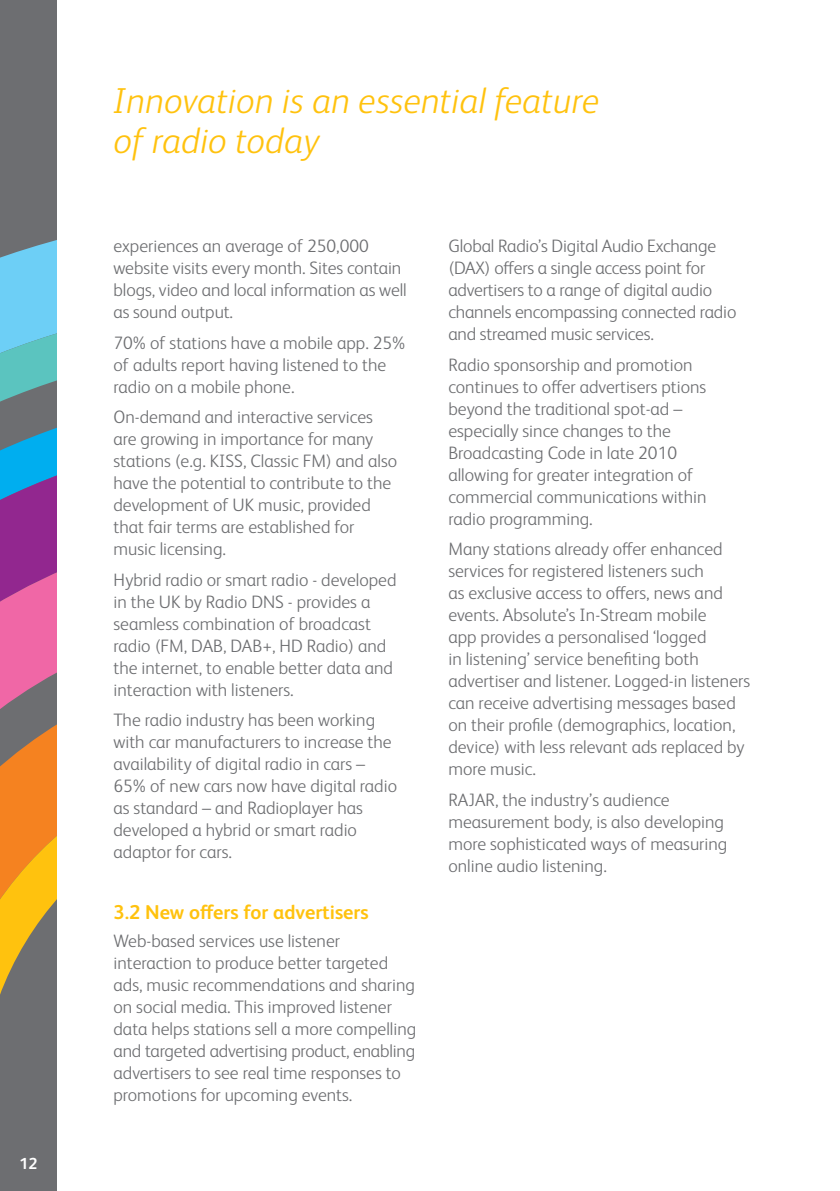
<style>
.page{position:relative;width:840px;height:1191px;background:#fff}
.page>*{position:absolute;margin:0;border:0;box-sizing:border-box;transform-origin:0 0}
.t1{font:italic 300 36px/40px "FS Albert Pro";color:#ffc20e}
.t2{font:700 20px "FS Albert Pro";color:#ffc20e}
.t3{font:300 18px/22px "FS Albert Pro";color:#6d6e71}
.t4{font:700 16px "FS Albert Pro";color:#fff}
</style>
<div class="page">
<div style="left:0;top:0;width:57px;height:1191px;background:#6d6e71"></div>
<svg style="left:0;top:240px;width:57px;height:58px;background:#6dc0e2"></svg>
<svg style="left:0;top:298px;width:57px;height:90px;background:#64c7d8"></svg>
<svg style="left:0;top:388px;width:57px;height:44px"></svg>
<svg style="left:0;top:432px;width:57px;height:90px;background:#4174bf"></svg>
<svg style="left:0;top:522px;width:57px;height:473px"></svg>
<p class="t4" style="left:19px;top:1152px;width:19px">12</p>
<h1 class="t1" style="left:113px;top:78px;width:487px">Innovation is an essential feature of radio today</h1>
<p class="t3" style="left:113px;top:234px;width:294px">experiences an average of 250,000 website visits every month. Sites contain blogs, video and local information as well as sound output.</p>
<p class="t3" style="left:113px;top:330px;width:293px">70% of stations have a mobile app. 25% of adults report having listened to the radio on a mobile phone.</p>
<p class="t3" style="left:113px;top:405px;width:285px">On-demand and interactive services are growing in importance for many stations (e.g. KISS, Classic FM) and also have the potential to contribute to the development of UK music, provided that fair terms are established for music licensing.</p>
<p class="t3" style="left:113px;top:567px;width:284px">Hybrid radio or smart radio - developed in the UK by Radio DNS - provides a seamless combination of broadcast radio (FM, DAB, DAB+, HD Radio) and the internet, to enable better data and interaction with listeners.</p>
<p class="t3" style="left:113px;top:708px;width:285px">The radio industry has been working with car manufacturers to increase the availability of digital radio in cars – 65% of new cars now have digital radio as standard – and Radioplayer has developed a hybrid or smart radio adaptor for cars.</p>
<p class="t2" style="left:113px;top:898px;width:256px">3.2 New offers for advertisers</p>
<p class="t3" style="left:113px;top:928px;width:304px">Web-based services use listener interaction to produce better targeted ads, music recommendations and sharing on social media. This improved listener data helps stations sell a more compelling and targeted advertising product, enabling advertisers to see real time responses to promotions for upcoming events.</p>
<p class="t3" style="left:448px;top:234px;width:289px">Global Radio’s Digital Audio Exchange (DAX) offers a single access point for advertisers to a range of digital audio channels encompassing connected radio and streamed music services.</p>
<p class="t3" style="left:448px;top:352px;width:259px">Radio sponsorship and promotion continues to offer advertisers ptions beyond the traditional spot-ad – especially since changes to the<br>Broadcasting Code in late 2010 allowing for greater integration of commercial communications within radio programming.</p>
<p class="t3" style="left:448px;top:537px;width:303px">Many stations already offer enhanced services for registered listeners such<br>as exclusive access to offers, news and events. Absolute’s In-Stream mobile<br>app provides a personalised ‘logged<br>in listening’ service benefiting both advertiser and listener. Logged-in listeners can receive advertising messages based on their profile (demographics, location, device) with less relevant ads replaced by more music.</p>
<p class="t3" style="left:448px;top:787px;width:280px">RAJAR, the industry’s audience measurement body, is also developing more sophisticated ways of measuring online audio listening.</p>
</div>
